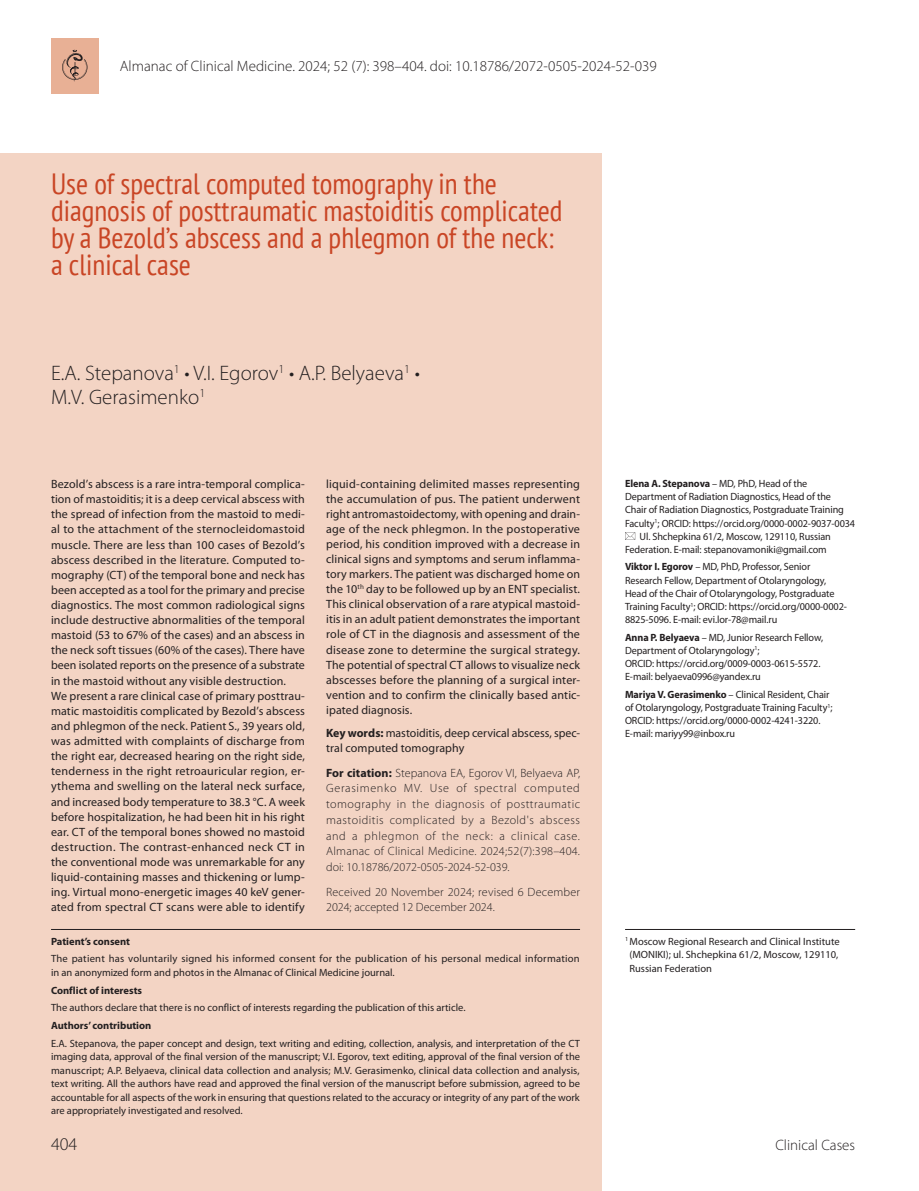
<style>
.page{position:relative;width:919px;height:1191px;background:#fff}
.page>*{position:absolute;margin:0;border:0;box-sizing:border-box;transform-origin:0 0}
.Заголовок-1{font:condensed 29.25px/27px "PT Sans";color:#c94525}
.Авторы_Фамилии{font:300 21px/24px "Myriad Pro";color:#231f20}
.Загаловок-2{font:300 18px "Myriad Pro";color:#231f20}
.t1{font:300 15px "Myriad Pro";color:#231f20}
.Резюме{font:12px/15.1px "Myriad Pro";letter-spacing:.01em;color:#231f20;text-align:justify}
.doi{font:300 12px/15.8px "Myriad Pro";letter-spacing:.015em;color:#231f20;text-align:justify}
.Авторы_Регалии{font:10.5px/13.2px "Myriad Pro";letter-spacing:-.01em;color:#231f20}
.Сноска-2{font:10.5px/13.5px "Myriad Pro";color:#231f20;text-align:justify}
.Сноска-2-2{font:10.5px/13.5px "Myriad Pro";letter-spacing:.02em;color:#231f20}
.Сноска-1{font:10.5px/13.5px "Myriad Pro";color:#231f20}
.Сноска-2-3{font:700 10.5px "Myriad Pro";color:#231f20}
.Сноска-1-2{font:700 10.5px "Myriad Pro";color:#231f20}
.s1{font-weight:700}
</style>
<div class="page">
<div style="left:0;top:153px;width:601px;height:1038px;background:#f3d4c4"></div>
<hr style="left:51px;top:929px;width:529px;height:1px;background:#231f20">
<hr style="left:625px;top:929px;width:230px;height:1px;background:#231f20">
<svg style="left:625px;top:532px;width:10px;height:8px"></svg>
<div style="left:51px;top:38px;width:48px;height:55px;background:#e8b095"></div>
<svg style="left:62px;top:50px;width:25px;height:32px"></svg>
<p class="t1" style="left:120px;top:57px;width:538px">Almanac of Clinical Medicine. 2024; 52 (7): 398–404. doi: 10.18786/2072-0505-2024-52-039</p>
<p class="Заголовок-1" style="left:51px;top:169px;width:513px">Use of spectral computed tomography in the diagnosis of posttraumatic mastoiditis complicated by a Bezold’s abscess and a phlegmon of the neck: a clinical case</p>
<p class="Авторы_Фамилии" style="left:51px;top:361px;width:370px">E.A. Stepanova<sup>1</sup> • V.I. Egorov<sup>1</sup> • A.P. Belyaeva<sup>1</sup> •<br>M.V. Gerasimenko<sup>1</sup></p>
<p class="Резюме" style="left:51px;top:476px;width:255px">Bezold’s abscess is a rare intra-temporal complica&shy;tion of mastoiditis; it is a deep cervical abscess with the spread of infection from the mastoid to medi&shy;al to the attachment of the sternocleidomastoid muscle. There are less than 100 cases of Bezold’s abscess described in the literature. Computed to&shy;mography (CT) of the temporal bone and neck has been accepted as a tool for the primary and precise diagnostics. The most common radiological signs include destructive abnormalities of the temporal mastoid (53 to 67% of the cases) and an abscess in the neck soft tissues (60% of the cases). There have been isolated reports on the presence of a substrate in the mastoid without any visible destruction.</p>
<p class="Резюме" style="left:51px;top:688px;width:255px">We present a rare clinical case of primary posttrau&shy;matic mastoiditis complicated by Bezold’s abscess and phlegmon of the neck. Patient S., 39 years old, was admitted with complaints of discharge from the right ear, decreased hearing on the right side, tenderness in the right retroauricular region, er&shy;ythema and swelling on the lateral neck surface, and increased body temperature to 38.3 °C. A week before hospitalization, he had been hit in his right ear. CT of the temporal bones showed no mastoid destruction. The contrast-enhanced neck CT in the conventional mode was unremarkable for any liquid-containing masses and thickening or lump&shy;ing. Virtual mono-energetic images 40 keV gener&shy;ated from spectral CT scans were able to identify</p>
<p class="Резюме" style="left:326px;top:476px;width:255px">liquid-containing delimited masses representing the accumulation of pus. The patient underwent right antromastoidectomy, with opening and drain&shy;age of the neck phlegmon. In the postoperative period, his condition improved with a decrease in clinical signs and symptoms and serum inflamma&shy;tory markers. The patient was discharged home on the 10<sup>th</sup> day to be followed up by an ENT specialist.</p>
<p class="Резюме" style="left:326px;top:596px;width:255px">This clinical observation of a rare atypical mastoid&shy;itis in an adult patient demonstrates the important role of CT in the diagnosis and assessment of the disease zone to determine the surgical strategy.<br>The potential of spectral CT allows to visualize neck abscesses before the planning of a surgical inter&shy;vention and to confirm the clinically based antic&shy;ipated diagnosis.</p>
<p class="Резюме" style="left:326px;top:725px;width:255px"><span class="s1">Key words:</span> mastoiditis, deep cervical abscess, spec&shy;tral computed tomography</p>
<p class="doi" style="left:326px;top:764px;width:255px"><span class="s1">For citation:</span> Stepanova EA, Egorov VI, Belyaeva AP, Gerasimenko MV. Use of spectral computed tomography in the diagnosis of posttraumatic mastoiditis complicated by a Bezold's abscess and a phlegmon of the neck: a clinical case.<br>Almanac of Clinical Medicine. 2024;52(7):398–404. doi: 10.18786/2072-0505-2024-52-039.</p>
<p class="doi" style="left:326px;top:883px;width:255px">Received 20 November 2024; revised 6 December<br>2024; accepted 12 December 2024.</p>
<p class="Сноска-1-2" style="left:51px;top:934px;width:81px">Patient’s consent</p>
<p class="Сноска-2-2" style="left:51px;top:952px;width:530px">The patient has voluntarily signed his informed consent for the publication of his personal medical information in an anonymized form and photos in the Almanac of Clinical Medicine journal.</p>
<p class="Сноска-2-3" style="left:51px;top:983px;width:92px">Conflict of interests</p>
<p class="Сноска-2" style="left:51px;top:1001px;width:416px">The authors declare that there is no conflict of interests regarding the publication of this article.</p>
<p class="Сноска-2-3" style="left:51px;top:1018px;width:102px">Authors’ contribution</p>
<p class="Сноска-2" style="left:51px;top:1036px;width:530px">E.A. Stepanova, the paper concept and design, text writing and editing, collection, analysis, and interpretation of the CT imaging data, approval of the final version of the manuscript; V.I. Egorov, text editing, approval of the final version of the manuscript; A.P. Belyaeva, clinical data collection and analysis; M.V. Gerasimenko, clinical data collection and analysis, text writing. All the authors have read and approved the final version of the manuscript before submission, agreed to be accountable for all aspects of the work in ensuring that questions related to the accuracy or integrity of any part of the work are appropriately investigated and resolved.</p>
<p class="Авторы_Регалии" style="left:625px;top:477px;width:184px"><span class="s1">Elena A. Stepanova</span> – MD, PhD, Head of the</p>
<p class="Авторы_Регалии" style="left:625px;top:490px;width:207px">Department of Radiation Diagnostics, Head of the</p>
<p class="Авторы_Регалии" style="left:625px;top:503px;width:220px">Chair of Radiation Diagnostics, Postgraduate Training</p>
<p class="Авторы_Регалии" style="left:625px;top:516px;width:231px">Faculty<sup>1</sup>; ORCID: https://orcid.org/0000-0002-9037-0034</p>
<p class="Авторы_Регалии" style="left:639px;top:529px;width:193px">Ul. Shchepkina 61/2, Moscow, 129110, Russian</p>
<p class="Авторы_Регалии" style="left:625px;top:543px;width:203px">Federation. E-mail: stepanovamoniki@gmail.com</p>
<p class="Авторы_Регалии" style="left:625px;top:560px;width:223px"><span class="s1">Viktor I. Egorov</span> – MD, PhD, Professor, Senior Research Fellow, Department of Otolaryngology, Head of the Chair of Otolaryngology, Postgraduate Training Faculty<sup>1</sup>; ORCID: https://orcid.org/0000-0002- 8825-5096. E-mail: evi.lor-78@mail.ru</p>
<p class="Авторы_Регалии" style="left:625px;top:630px;width:199px"><span class="s1">Anna P. Belyaeva</span> – MD, Junior Research Fellow, Department of Otolaryngology<sup>1</sup>;<br>ORCID: https://orcid.org/0009-0003-0615-5572.<br>E-mail: belyaeva0996@yandex.ru</p>
<p class="Авторы_Регалии" style="left:625px;top:687px;width:209px"><span class="s1">Mariya V. Gerasimenko</span> – Сlinical Resident, Chair of Otolaryngology, Postgraduate Training Faculty<sup>1</sup>; ORCID: https://orcid.org/0000-0002-4241-3220.<br>E-mail: mariyy99@inbox.ru</p>
<p class="Сноска-1" style="left:629px;top:934px;width:212px;text-indent:-4px"><sup>1</sup> Moscow Regional Research and Clinical Institute (MONIKI); ul. Shchepkina 61/2, Moscow, 129110,<br>Russian Federation</p>
<p class="Загаловок-2" style="left:51px;top:1133px;width:28px">404</p>
<p class="t1" style="left:775px;top:1136px;width:81px">Clinical Cases</p>
</div>
